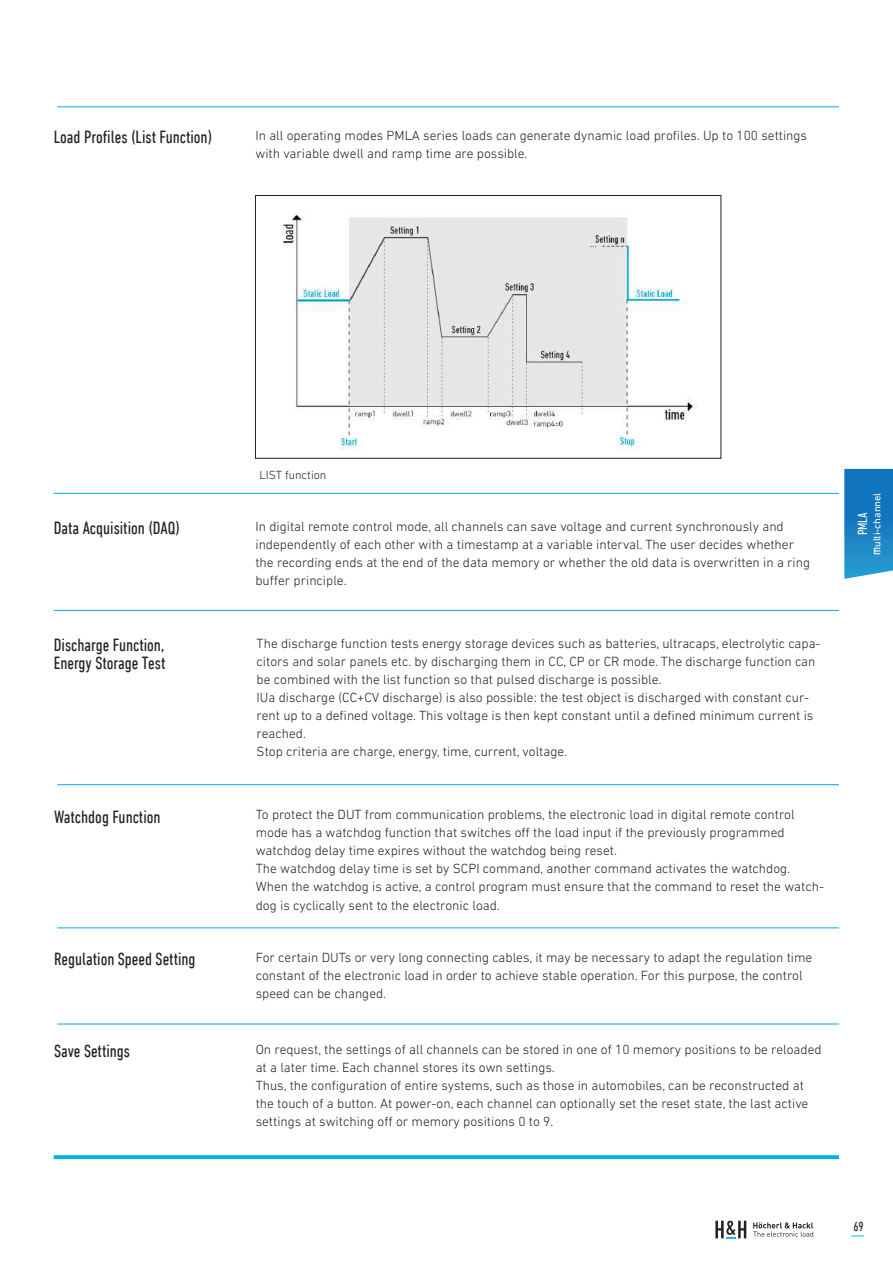
<style>
.page{position:relative;width:893px;height:1263px;background:#fff}
.page>*{position:absolute;margin:0;border:0;box-sizing:border-box;transform-origin:0 0}
.t1{font:condensed 18px/18px "DIN Next LT Pro";color:#231f20}
.t2{font:300 13.5px/18px "DIN Next LT Pro";color:#231f20}
.t3{font:condensed 13.5px "DIN Next LT Pro";color:#fff}
.t4{font:condensed 13.5px "DIN Next LT Pro";color:#231f20}
.t5{font:300 12px "DIN Next LT Pro";color:#231f20}
.t6{font:10.5px "DIN Next LT Pro";color:#fff}
.s1{font-stretch:condensed;font-size:13.5px}
</style>
<div class="page">
<img style="left:282px;top:213px;width:415px;height:237px">
<div style="left:255px;top:195px;width:466px;height:263px;border:1px solid #231f20"></div>
<svg style="left:851px;top:1235px;width:13px;height:1px"></svg>
<svg style="left:715px;top:1221px;width:31px;height:17px"></svg>
<svg style="left:753px;top:1222px;width:60px;height:15px"></svg>
<svg style="left:54px;top:1155px;width:785px;height:4px;background:#0db4e4"></svg>
<hr style="left:57px;top:927px;width:782px;height:1px;background:#00b0e3">
<hr style="left:54px;top:493px;width:785px;height:1px;background:#00b0e3">
<hr style="left:54px;top:610px;width:785px;height:1px;background:#00b0e3">
<hr style="left:57px;top:1024px;width:782px;height:1px;background:#00b0e3">
<hr style="left:57px;top:784px;width:782px;height:1px;background:#00b0e3">
<hr style="left:57px;top:106px;width:782px;height:1px;background:#00b0e3">
<svg style="left:844px;top:469px;width:49px;height:110px;background:#2285c4"></svg>
<h1 class="t1" style="left:54px;top:128px;width:160px">Load Profiles (List Function)</h1>
<p class="t2" style="left:255px;top:126px;width:553px">In all operating modes PMLA series loads can generate dynamic load profiles. Up to 100 settings with variable dwell and ramp time are possible.</p>
<p class="t5" style="left:260px;top:468px;width:68px">LIST function</p>
<h1 class="t1" style="left:54px;top:519px;width:128px">Data Acquisition (DAQ)</h1>
<p class="t2" style="left:255px;top:517px;width:556px">In digital remote control mode, all channels can save voltage and current synchronously and independently of each other with a timestamp at a variable interval. The user decides whether the recording ends at the end of the data memory or whether the old data is overwritten in a ring buffer principle.</p>
<p class="t6" style="left:871px;top:555px;width:64px;rotate:-90deg"><span class="s1">m</span>ulti-channel</p>
<p class="t3" style="left:855px;top:535px;width:25px;rotate:-90deg">PMLA</p>
<h1 class="t1" style="left:54px;top:636px;width:113px">Discharge Function,<br>Energy Storage Test</h1>
<p class="t2" style="left:257px;top:634px;width:566px">The discharge function tests energy storage devices such as batteries, ultracaps, electrolytic capa&shy;citors and solar panels etc. by discharging them in CC, CP or CR mode. The discharge function can be combined with the list function so that pulsed discharge is possible.<br>IUa discharge (CC+CV discharge) is also possible: the test object is discharged with constant cur&shy;rent up to a defined voltage. This voltage is then kept constant until a defined minimum current is reached.<br>Stop criteria are charge, energy, time, current, voltage.</p>
<h1 class="t1" style="left:54px;top:808px;width:108px">Watchdog Function</h1>
<p class="t2" style="left:256px;top:806px;width:570px">To protect the DUT from communication problems, the electronic load in digital remote control mode has a watchdog function that switches off the load input if the previously programmed watchdog delay time expires without the watchdog being reset.<br>The watchdog delay time is set by SCPI command, another command activates the watchdog.<br>When the watchdog is active, a control program must ensure that the command to reset the watch&shy;dog is cyclically sent to the electronic load.</p>
<h1 class="t1" style="left:54px;top:950px;width:143px">Regulation Speed Setting</h1>
<p class="t2" style="left:256px;top:948px;width:558px">For certain DUTs or very long connecting cables, it may be necessary to adapt the regulation time constant of the electronic load in order to achieve stable operation. For this purpose, the control speed can be changed.</p>
<h1 class="t1" style="left:54px;top:1042px;width:78px">Save Settings</h1>
<p class="t2" style="left:256px;top:1040px;width:567px">On request, the settings of all channels can be stored in one of 10 memory positions to be reloaded at a later time. Each channel stores its own settings.<br>Thus, the configuration of entire systems, such as those in automobiles, can be reconstructed at the touch of a button. At power-on, each channel can optionally set the reset state, the last active settings at switching off or memory positions 0 to 9.</p>
<p class="t4" style="left:853px;top:1218px;width:12px">69</p>
</div>
